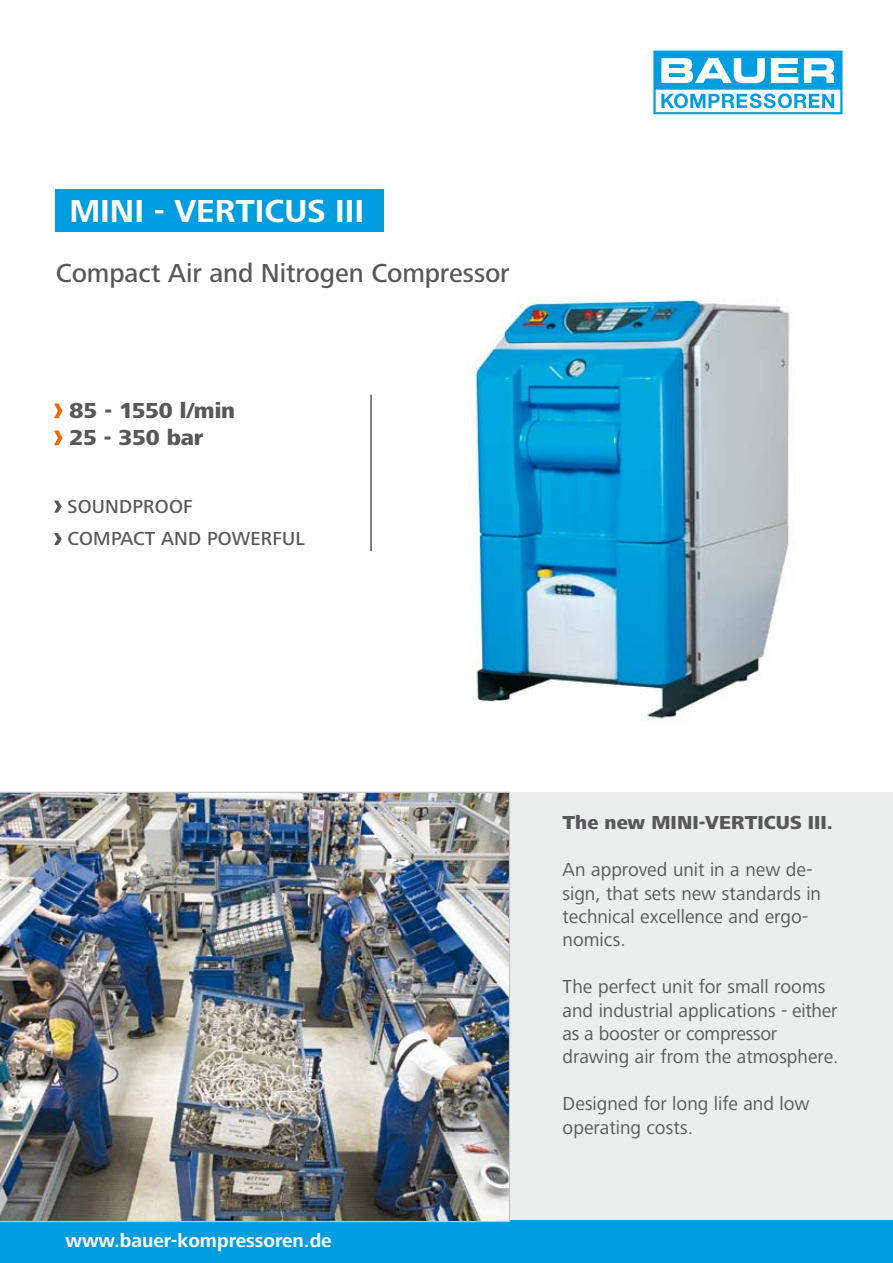
<style>
.page{position:relative;width:893px;height:1263px;background:#fff}
.page>*{position:absolute;margin:0;border:0;box-sizing:border-box;transform-origin:0 0}
.t1{font:700 33px "Frutiger Next LT";color:#fff}
.t2{font:500 27px "Frutiger Next LT";letter-spacing:-.005em;color:#58585a}
.t3{font:800 22.5px/27px "Frutiger Next LT";letter-spacing:-.015em;color:#58585a}
.t4{font:19.5px/23.4px "Frutiger Next LT";color:#58585a}
.t5{font:500 19.5px/32.5px "Frutiger Next LT";letter-spacing:.01em;color:#58585a}
.t6{font:700 19.5px "Frutiger Next LT";color:#fff}
.t7{font:800 19.5px "Frutiger Next LT";color:#58585a}
</style>
<div class="page">
<div style="left:0;top:792px;width:892px;height:471px;background:#eceded"></div>
<div style="left:0;top:1220px;width:892px;height:43px;background:#009ee0"></div>
<div style="left:55px;top:189px;width:328px;height:43px;background:#009ee0"></div>
<svg style="left:653px;top:50px;width:190px;height:65px"></svg>
<img style="left:0;top:792px;width:510px;height:430px">
<svg style="left:54px;top:403px;width:9px;height:15px"></svg>
<svg style="left:54px;top:430px;width:9px;height:15px"></svg>
<svg style="left:54px;top:501px;width:8px;height:12px"></svg>
<svg style="left:54px;top:533px;width:8px;height:12px"></svg>
<hr style="left:371px;top:395px;width:1px;height:156px;background:#000">
<img style="left:472px;top:298px;width:318px;height:421px">
<h1 class="t1" style="left:69px;top:192px;width:296px">MINI - VERTICUS III</h1>
<h2 class="t2" style="left:56px;top:258px;width:455px">Compact Air and Nitrogen Compressor</h2>
<p class="t3" style="left:70px;top:397px;width:167px">85 - 1550 l/min<br>25 - 350 bar</p>
<p class="t5" style="left:68px;top:490px;width:239px">SOUNDPROOF<br>COMPACT AND POWERFUL</p>
<p class="t6" style="left:66px;top:1230px;width:268px">www.bauer-kompressoren.de</p>
<p class="t7" style="left:563px;top:812px;width:272px">The new MINI-VERTICUS III.</p>
<p class="t4" style="left:563px;top:858px;width:260px">An approved unit in a new de&shy;sign, that sets new standards in technical excellence and ergo&shy;nomics.</p>
<p class="t4" style="left:563px;top:975px;width:277px">The perfect unit for small rooms and industrial applications - either as a booster or compressor drawing air from the atmosphere.</p>
<p class="t4" style="left:563px;top:1092px;width:248px">Designed for long life and low operating costs.</p>
</div>
